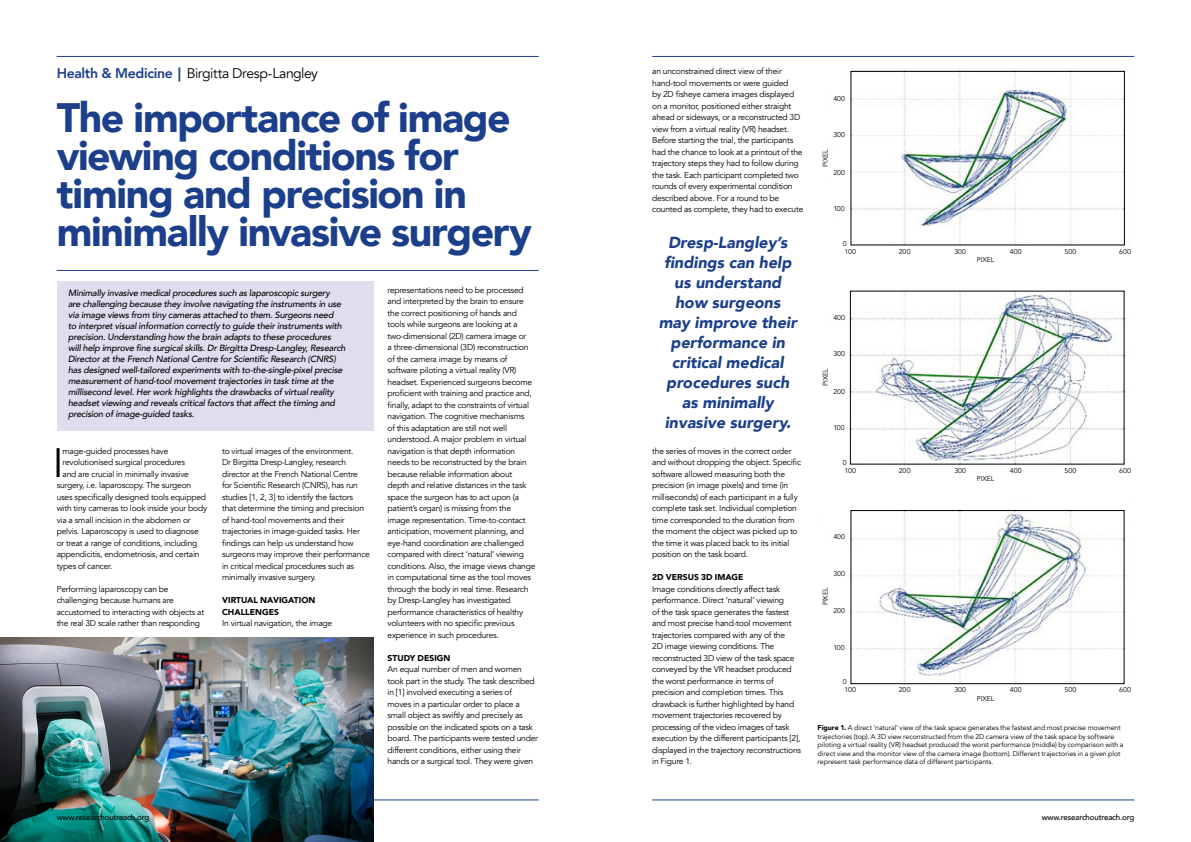
<style>
.page{position:relative;width:1191px;height:842px;background:#fff}
.page>*{position:absolute;margin:0;border:0;box-sizing:border-box;transform-origin:0 0}
.t1{font:900 41px/38px "Avenir";letter-spacing:-.035em;color:#1c3f8b}
.t2{font:41px "Avenir";color:#000}
.t3{font:italic 900 16px/20px "Avenir";color:#1c3f8b;text-align:center}
.t4{font:14px "Avenir";letter-spacing:-.035em;color:#000}
.t5{font:italic 500 9px/11px "Avenir";letter-spacing:-.02em;color:#000}
.t6{font:8.5px/11.5px "Avenir";letter-spacing:-.025em;color:#000}
.t7{font:900 8.5px/11.5px "Avenir";color:#000}
.t8{font:500 8px "Avenir";letter-spacing:-.025em;color:#000}
.t9{font:7px/8.5px "Avenir";letter-spacing:-.005em;color:#000}
.s1{font-weight:800;color:#1c3f8b}
.s2{font-weight:900;color:#1c3f8b}
.s3{font-weight:900}
</style>
<div class="page">
<hr style="left:57px;top:800px;width:482px;height:1px;background:#1c3f8b">
<hr style="left:652px;top:800px;width:482px;height:1px;background:#1c3f8b">
<hr style="left:652px;top:56px;width:482px;height:1px;background:#1c3f8b">
<hr style="left:57px;top:56px;width:482px;height:1px;background:#1c3f8b">
<hr style="left:57px;top:270px;width:482px;height:1px;background:#1c3f8b">
<div style="left:57px;top:282px;width:316px;height:149px;background:#dedeef"></div>
<img style="left:0;top:638px;width:373px;height:204px">
<img style="left:849px;top:70px;width:276px;height:615px">
<div style="left:850px;top:71px;width:274px;height:174px;border:1px solid #000"></div>
<div style="left:850px;top:510px;width:274px;height:174px;border:1px solid #000"></div>
<h3 class="t4" style="left:57px;top:65px;width:263px"><span class="s1">Health &amp; Medicine</span><span class="s2">︱</span>Birgitta Dresp-Langley</h3>
<h1 class="t1" style="left:57px;top:97px;width:477px">The importance of image viewing conditions for timing and precision in minimally invasive surgery</h1>
<p class="t5" style="left:68px;top:288px;width:279px">Minimally invasive medical procedures such as laparoscopic surgery<br>are challenging because they involve navigating the instruments in use via image views from tiny cameras attached to them. Surgeons need<br>to interpret visual information correctly to guide their instruments with precision. Understanding how the brain adapts to these procedures will help improve fine surgical skills. Dr Birgitta Dresp-Langley, Research Director at the French National Centre for Scientific Research (CNRS) has designed well-tailored experiments with to-the-single-pixel precise measurement of hand-tool movement trajectories in task time at the millisecond level. Her work highlights the drawbacks of virtual reality headset viewing and reveals critical factors that affect the timing and precision of image-guided tasks.</p>
<p class="t6" style="left:387px;top:284px;width:149px">representations need to be processed and interpreted by the brain to ensure the correct positioning of hands and tools while surgeons are looking at a two-dimensional (2D) camera image or<br>a three-dimensional (3D) reconstruction of the camera image by means of software piloting a virtual reality (VR) headset. Experienced surgeons become proficient with training and practice and, finally, adapt to the constraints of virtual navigation. The cognitive mechanisms<br>of this adaptation are still not well understood. A major problem in virtual navigation is that depth information needs to be reconstructed by the brain because reliable information about depth and relative distances in the task space the surgeon has to act upon (a patient’s organ) is missing from the image representation. Time-to-contact anticipation, movement planning, and eye-hand coordination are challenged compared with direct ‘natural’ viewing conditions. Also, the image views change in computational time as the tool moves through the body in real time. Research by Dresp-Langley has investigated performance characteristics of healthy volunteers with no specific previous experience in such procedures.</p>
<p class="t7" style="left:387px;top:652px;width:64px">STUDY DESIGN</p>
<p class="t6" style="left:387px;top:664px;width:152px">An equal number of men and women took part in the study. The task described in [1] involved executing a series of<br>moves in a particular order to place a small object as swiftly and precisely as possible on the indicated spots on a task board. The participants were tested under different conditions, either using their hands or a surgical tool. They were given</p>
<p class="t6" style="left:222px;top:445px;width:149px">to virtual images of the environment.<br>Dr Birgitta Dresp-Langley, research director at the French National Centre<br>for Scientific Research (CNRS), has run studies [1, 2, 3] to identify the factors<br>that determine the timing and precision of hand-tool movements and their trajectories in image-guided tasks. Her findings can help us understand how surgeons may improve their performance in critical medical procedures such as minimally invasive surgery.</p>
<p class="t7" style="left:222px;top:594px;width:95px">VIRTUAL NAVIGATION<br>CHALLENGES</p>
<p class="t6" style="left:222px;top:618px;width:112px">In virtual navigation, the image</p>
<h1 class="t2" style="left:53px;top:438px;width:12px">I</h1>
<p class="t6" style="left:63px;top:445px;width:107px">mage-guided processes have</p>
<p class="t6" style="left:63px;top:457px;width:124px">revolutionised surgical procedures</p>
<p class="t6" style="left:63px;top:468px;width:128px">and are crucial in minimally invasive</p>
<p class="t6" style="left:57px;top:480px;width:136px">surgery, i.e. laparoscopy. The surgeon</p>
<p class="t6" style="left:57px;top:491px;width:151px">uses specifically designed tools equipped</p>
<p class="t6" style="left:57px;top:503px;width:152px">with tiny cameras to look inside your body</p>
<p class="t6" style="left:57px;top:514px;width:135px">via a small incision in the abdomen or</p>
<p class="t6" style="left:57px;top:526px;width:143px">pelvis. Laparoscopy is used to diagnose</p>
<p class="t6" style="left:57px;top:537px;width:142px">or treat a range of conditions, including</p>
<p class="t6" style="left:57px;top:549px;width:144px">appendicitis, endometriosis, and certain</p>
<p class="t6" style="left:57px;top:560px;width:57px">types of cancer.</p>
<p class="t6" style="left:57px;top:583px;width:149px">Performing laparoscopy can be challenging because humans are accustomed to interacting with objects at the real 3D scale rather than responding</p>
<p class="t6" style="left:652px;top:66px;width:153px">an unconstrained direct view of their hand-tool movements or were guided<br>by 2D fisheye camera images displayed on a monitor, positioned either straight ahead or sideways, or a reconstructed 3D view from a virtual reality (VR) headset.<br>Before starting the trial, the participants had the chance to look at a printout of the trajectory steps they had to follow during the task. Each participant completed two rounds of every experimental condition described above. For a round to be counted as complete, they had to execute</p>
<h2 class="t3" style="left:658px;top:232px;width:140px">Dresp-Langley’s findings can help us understand how surgeons may improve their performance in critical medical procedures such as minimally invasive surgery.</h2>
<p class="t6" style="left:652px;top:445px;width:150px">the series of moves in the correct order and without dropping the object. Specific software allowed measuring both the precision (in image pixels) and time (in milliseconds) of each participant in a fully complete task set. Individual completion time corresponded to the duration from the moment the object was picked up to the time it was placed back to its initial position on the task board.</p>
<p class="t7" style="left:652px;top:571px;width:93px">2D VERSUS 3D IMAGE</p>
<p class="t6" style="left:652px;top:583px;width:150px">Image conditions directly affect task performance. Direct ‘natural’ viewing<br>of the task space generates the fastest and most precise hand-tool movement trajectories compared with any of the<br>2D image viewing conditions. The reconstructed 3D view of the task space conveyed by the VR headset produced the worst performance in terms of precision and completion times. This drawback is further highlighted by hand movement trajectories recovered by processing of the video images of task execution by the different participants [2], displayed in the trajectory reconstructions in Figure 1.</p>
<p class="t9" style="left:833px;top:94px;width:13px">400</p>
<p class="t9" style="left:833px;top:131px;width:13px">300</p>
<p class="t9" style="left:833px;top:168px;width:13px">200</p>
<p class="t9" style="left:821px;top:167px;width:19px;rotate:-90deg">PIXEL</p>
<p class="t9" style="left:833px;top:204px;width:13px">100</p>
<p class="t9" style="left:842px;top:239px;width:5px">0</p>
<p class="t9" style="left:844px;top:247px;width:13px">100</p>
<p class="t9" style="left:899px;top:247px;width:13px">200</p>
<p class="t9" style="left:954px;top:247px;width:13px">300</p>
<p class="t9" style="left:977px;top:256px;width:19px">PIXEL</p>
<p class="t9" style="left:1009px;top:247px;width:13px">400</p>
<p class="t9" style="left:1064px;top:247px;width:13px">500</p>
<p class="t9" style="left:1119px;top:247px;width:13px">600</p>
<p class="t9" style="left:833px;top:313px;width:13px">400</p>
<p class="t9" style="left:833px;top:350px;width:13px">300</p>
<p class="t9" style="left:833px;top:387px;width:13px">200</p>
<p class="t9" style="left:821px;top:386px;width:19px;rotate:-90deg">PIXEL</p>
<p class="t9" style="left:833px;top:424px;width:13px">100</p>
<p class="t9" style="left:842px;top:458px;width:5px">0</p>
<p class="t9" style="left:844px;top:466px;width:13px">100</p>
<p class="t9" style="left:899px;top:466px;width:13px">200</p>
<p class="t9" style="left:954px;top:466px;width:13px">300</p>
<p class="t9" style="left:977px;top:475px;width:19px">PIXEL</p>
<p class="t9" style="left:1009px;top:466px;width:13px">400</p>
<p class="t9" style="left:1064px;top:466px;width:13px">500</p>
<p class="t9" style="left:1119px;top:466px;width:13px">600</p>
<p class="t9" style="left:833px;top:533px;width:13px">400</p>
<p class="t9" style="left:833px;top:569px;width:13px">300</p>
<p class="t9" style="left:833px;top:607px;width:13px">200</p>
<p class="t9" style="left:821px;top:605px;width:19px;rotate:-90deg">PIXEL</p>
<p class="t9" style="left:833px;top:643px;width:13px">100</p>
<p class="t9" style="left:842px;top:678px;width:5px">0</p>
<p class="t9" style="left:844px;top:685px;width:13px">100</p>
<p class="t9" style="left:899px;top:685px;width:13px">200</p>
<p class="t9" style="left:954px;top:685px;width:13px">300</p>
<p class="t9" style="left:977px;top:694px;width:19px">PIXEL</p>
<p class="t9" style="left:1009px;top:685px;width:13px">400</p>
<p class="t9" style="left:1064px;top:685px;width:13px">500</p>
<p class="t9" style="left:1119px;top:685px;width:13px">600</p>
<p class="t9" style="left:817px;top:724px;width:307px"><span class="s3">Figure 1.</span> A direct ‘natural’ view of the task space generates the fastest and most precise movement trajectories (top). A 3D view reconstructed from the 2D camera view of the task space by software piloting a virtual reality (VR) headset produced the worst performance (middle) by comparison with a direct view and the monitor view of the camera image (bottom). Different trajectories in a given plot represent task performance data of different participants.</p>
<p class="t8" style="left:57px;top:810px;width:94px">www.researchoutreach.org</p>
<p class="t8" style="left:1041px;top:810px;width:94px">www.researchoutreach.org</p>
</div>
